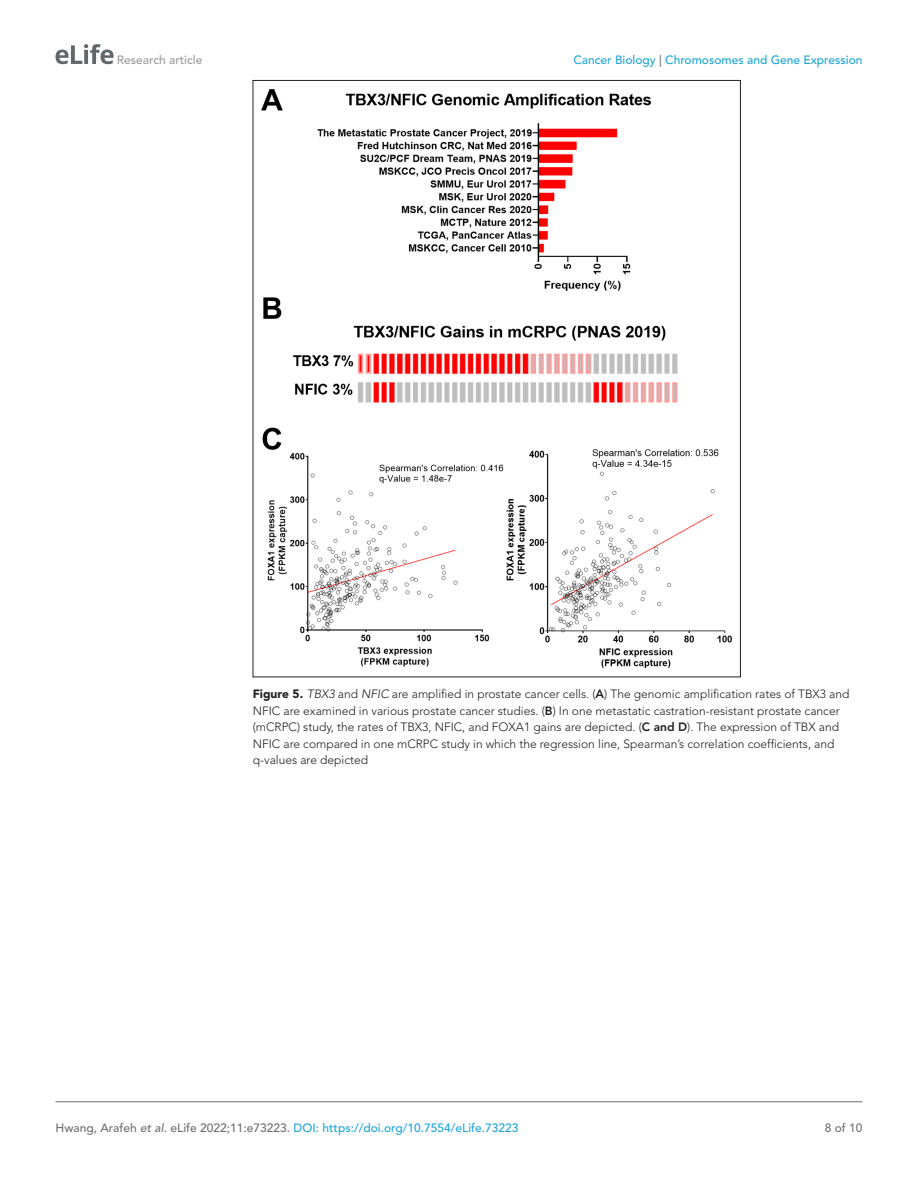
<style>
.page{position:relative;width:918px;height:1188px;background:#fff}
.page>*{position:absolute;margin:0;border:0;box-sizing:border-box;transform-origin:0 0}
.t1{font:300 12px/16.5px "Avenir LT Std";color:#231f20}
.t2{font:500 12px "Avenir LT Std";color:#1ea4d7}
.t3{font:500 12px "Avenir LT Std";color:#9a9a9a}
.t4{font:500 12px "Avenir LT Std";color:#6e6e70}
.s1{color:#6e6e70}
.s2{font-weight:900}
.s3{font-style:italic}
.s4{font-weight:800}
.s5{font-style:italic;color:#6e6e70}
</style>
<div class="page">
<svg style="left:56px;top:44px;width:58px;height:20px"></svg>
<hr style="left:56px;top:1101px;width:806px;height:1px;background:#6e6e70">
<img style="left:262px;top:89px;width:469px;height:579px">
<p class="t3" style="left:117px;top:53px;width:87px">Research article</p>
<p class="t2" style="left:573px;top:53px;width:291px">Cancer Biology <span class="s1">|</span> Chromosomes and Gene Expression</p>
<p class="t1" style="left:253px;top:686px;width:598px"><span class="s2">Figure 5.</span> <span class="s3">TBX3</span> and <span class="s3">NFIC</span> are amplified in prostate cancer cells. (<span class="s4">A</span>) The genomic amplification rates of TBX3 and NFIC are examined in various prostate cancer studies. (<span class="s4">B</span>) In one metastatic castration-resistant prostate cancer (mCRPC) study, the rates of TBX3, NFIC, and FOXA1 gains are depicted. (<span class="s4">C and D</span>). The expression of TBX and NFIC are compared in one mCRPC study in which the regression line, Spearman’s correlation coefficients, and q-values are depicted</p>
<p class="t2" style="left:56px;top:1121px;width:465px"><span class="s1">Hwang, Arafeh</span> <span class="s5">et al</span><span class="s1">. eLife 2022;11:e73223.</span> DOI: https://doi.org/10.7554/eLife.73223</p>
<p class="t4" style="left:825px;top:1121px;width:39px">8 of 10</p>
</div>
